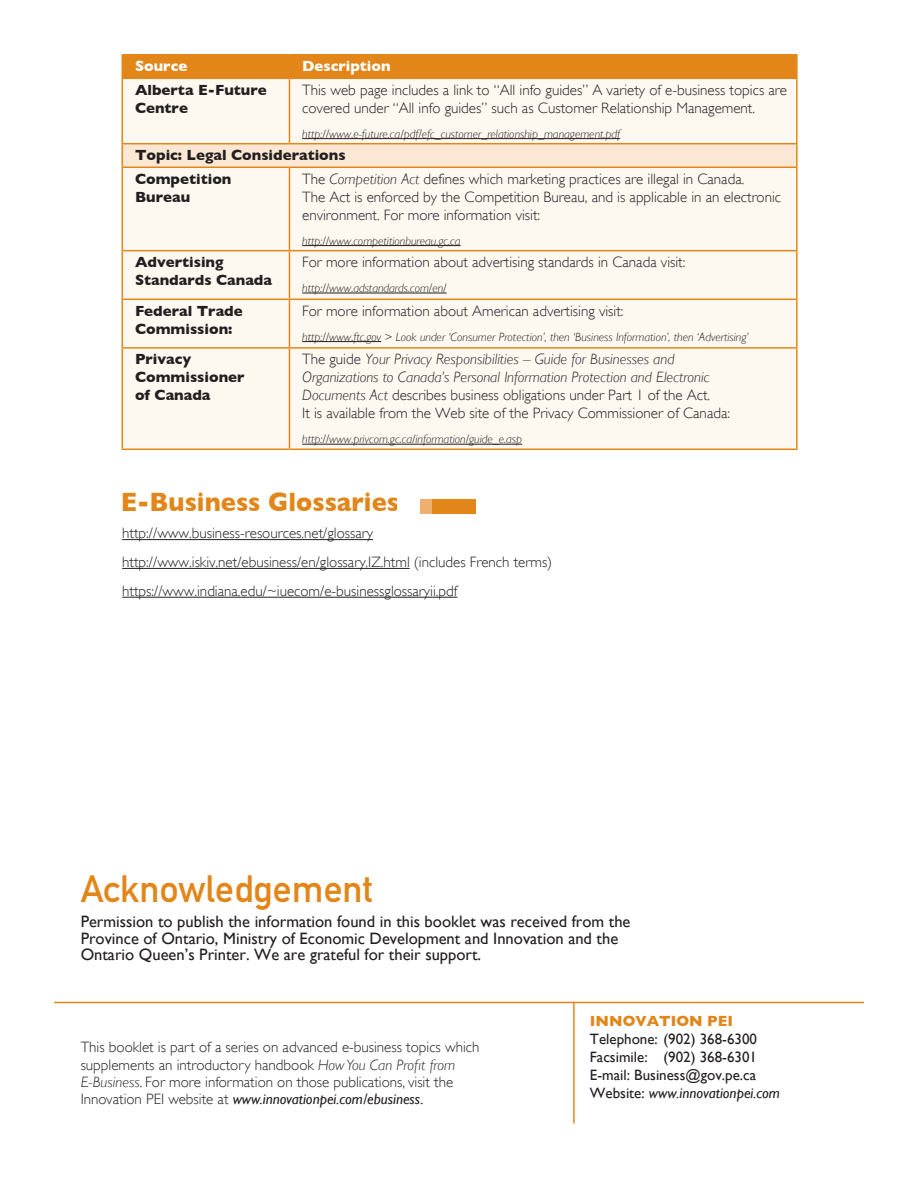
<style>
.page{position:relative;width:918px;height:1188px;background:#fff}
.page>*{position:absolute;margin:0;border:0;box-sizing:border-box;transform-origin:0 0}
.Page_bodytext{font:37.5px "DIN Mittelschrift Std";color:#e2861a}
.Page_bodytext-2{font:700 27px "Gill Sans";color:#e2861a;scale:.94 1}
.Page_notes{font:16.5px/16.5px "Gill Sans";color:#231f20}
.Page_bodytext-3{font:300 15px/18px "Gill Sans";color:#231f20}
.Page_bodytext-4{font:italic 300 15px/18px "Gill Sans";color:#231f20}
.Page_bodytext-5{font:700 15px/18px "Gill Sans";color:#231f20}
.Page_notes-2{font:15px "Gill Sans";color:#231f20}
.Page_bodytext-6{font:italic 15px "Gill Sans";color:#231f20}
.Page_notes-3{font:italic 15px "Gill Sans";color:#231f20}
.Page_bodytext-7{font:700 15px "Gill Sans";color:#fff}
.Page_notes-4{font:700 15px "Gill Sans";color:#e2861a}
.Page_bodytext-8{font:italic 300 12px "Gill Sans";color:#231f20}
.s1{font-style:italic}
.s2{font-style:normal}
.s3{font-weight:300;font-style:normal}
</style>
<div class="page">
<div style="left:123px;top:79px;width:673px;height:370px;background:#fdf8f0"></div>
<div style="left:122px;top:144px;width:675px;height:23px;background:#fae8d4"></div>
<hr style="left:122px;top:54px;width:167px;height:2px;background:#e2861a">
<hr style="left:289px;top:54px;width:509px;height:2px;background:#e2861a">
<div style="left:122px;top:55px;width:674px;height:23px;background:#e2861a"></div>
<hr style="left:796px;top:56px;width:2px;height:22px;background:#e2861a">
<hr style="left:122px;top:78px;width:167px;height:1px;background:#e2861a">
<hr style="left:289px;top:78px;width:509px;height:1px;background:#e2861a">
<hr style="left:122px;top:79px;width:1px;height:64px;background:#e2861a">
<hr style="left:289px;top:79px;width:1px;height:64px;background:#e2861a">
<hr style="left:796px;top:79px;width:2px;height:64px;background:#e2861a">
<hr style="left:122px;top:143px;width:167px;height:1px;background:#e2861a">
<svg style="left:122px;top:144px;width:1px;height:23px"></svg>
<hr style="left:289px;top:143px;width:509px;height:1px;background:#e2861a">
<hr style="left:796px;top:144px;width:2px;height:23px;background:#e2861a">
<hr style="left:122px;top:167px;width:167px;height:1px;background:#e2861a">
<hr style="left:122px;top:168px;width:1px;height:82px;background:#e2861a">
<hr style="left:289px;top:167px;width:509px;height:1px;background:#e2861a">
<hr style="left:289px;top:168px;width:1px;height:82px;background:#e2861a">
<hr style="left:796px;top:168px;width:2px;height:82px;background:#e2861a">
<hr style="left:122px;top:250px;width:167px;height:1px;background:#e2861a">
<hr style="left:122px;top:251px;width:1px;height:48px;background:#e2861a">
<hr style="left:289px;top:250px;width:509px;height:1px;background:#e2861a">
<hr style="left:289px;top:251px;width:1px;height:48px;background:#e2861a">
<hr style="left:796px;top:251px;width:2px;height:48px;background:#e2861a">
<hr style="left:122px;top:299px;width:167px;height:1px;background:#e2861a">
<hr style="left:122px;top:300px;width:1px;height:47px;background:#e2861a">
<hr style="left:289px;top:299px;width:509px;height:1px;background:#e2861a">
<hr style="left:289px;top:300px;width:1px;height:47px;background:#e2861a">
<hr style="left:796px;top:300px;width:2px;height:47px;background:#e2861a">
<hr style="left:122px;top:347px;width:167px;height:2px;background:#e2861a">
<hr style="left:122px;top:349px;width:1px;height:100px;background:#e2861a">
<hr style="left:289px;top:347px;width:509px;height:2px;background:#e2861a">
<hr style="left:289px;top:349px;width:1px;height:100px;background:#e2861a">
<hr style="left:796px;top:349px;width:2px;height:100px;background:#e2861a">
<hr style="left:122px;top:449px;width:167px;height:1px;background:#e2861a">
<hr style="left:289px;top:449px;width:509px;height:1px;background:#e2861a">
<hr style="left:302px;top:138px;width:318px;height:1px;background:#231f20">
<hr style="left:302px;top:245px;width:159px;height:1px;background:#231f20">
<hr style="left:302px;top:293px;width:145px;height:1px;background:#231f20">
<hr style="left:302px;top:341px;width:79px;height:1px;background:#231f20">
<hr style="left:302px;top:444px;width:220px;height:1px;background:#231f20">
<div style="left:432px;top:499px;width:44px;height:15px;background:#e2861a"></div>
<div style="left:420px;top:499px;width:12px;height:15px;background:#efb06f"></div>
<hr style="left:122px;top:539px;width:251px;height:1px;background:#231f20">
<hr style="left:122px;top:568px;width:288px;height:1px;background:#231f20">
<hr style="left:122px;top:597px;width:335px;height:1px;background:#231f20">
<hr style="left:54px;top:1002px;width:810px;height:1px;background:#e2861a">
<hr style="left:573px;top:1002px;width:2px;height:121px;background:#e2861a">
<p class="Page_bodytext-7" style="left:135px;top:57px;width:54px">Source</p>
<p class="Page_bodytext-7" style="left:302px;top:57px;width:90px">Description</p>
<p class="Page_bodytext-5" style="left:135px;top:80px;width:133px">Alberta E-Future<br>Centre</p>
<p class="Page_bodytext-3" style="left:302px;top:80px;width:486px">This web page includes a link to “All info guides” A variety of e-business topics are covered under “All info guides” such as Customer Relationship Management.</p>
<p class="Page_bodytext-8" style="left:302px;top:127px;width:319px">http://www.e-future.ca/pdf/efc_customer_relationship_management.pdf</p>
<p class="Page_bodytext-5" style="left:135px;top:146px;width:212px">Topic: Legal Considerations</p>
<p class="Page_bodytext-5" style="left:135px;top:169px;width:98px">Competition<br>Bureau</p>
<p class="Page_bodytext-3" style="left:302px;top:169px;width:480px">The <span class="s1">Competition Act</span> defines which marketing practices are illegal in Canada.<br>The Act is enforced by the Competition Bureau, and is applicable in an electronic environment. For more information visit:</p>
<p class="Page_bodytext-8" style="left:302px;top:234px;width:160px">http://www.competitionbureau.gc.ca</p>
<p class="Page_bodytext-5" style="left:135px;top:253px;width:139px">Advertising<br>Standards Canada</p>
<p class="Page_bodytext-3" style="left:302px;top:252px;width:385px">For more information about advertising standards in Canada visit:</p>
<p class="Page_bodytext-8" style="left:302px;top:281px;width:146px">http://www.adstandards.com/en/</p>
<p class="Page_bodytext-5" style="left:135px;top:301px;width:109px">Federal Trade<br>Commission:</p>
<p class="Page_bodytext-3" style="left:302px;top:301px;width:323px">For more information about American advertising visit:</p>
<p class="Page_bodytext-8" style="left:302px;top:330px;width:448px">http://www.ftc.gov &gt; Look under ‘Consumer Protection’, then ‘Business Information’, then ‘Advertising’</p>
<p class="Page_bodytext-5" style="left:135px;top:350px;width:111px">Privacy<br>Commissioner of Canada</p>
<p class="Page_bodytext-4" style="left:302px;top:350px;width:429px"><span class="s2">The guide</span> Your Privacy Responsibilities – Guide for Businesses and Organizations to Canada’s Personal Information Protection and Electronic Documents Act <span class="s2">describes business obligations under Part 1 of the Act.<br>It is available from the Web site of the Privacy Commissioner of Canada:</span></p>
<p class="Page_bodytext-8" style="left:302px;top:433px;width:221px">http://www.privcom.gc.ca/information/guide_e.asp</p>
<p class="Page_bodytext-2" style="left:121px;top:486px;width:298px">E-Business Glossaries</p>
<p class="Page_bodytext-3" style="left:122px;top:524px;width:252px">http://www.business-resources.net/glossary</p>
<p class="Page_bodytext-3" style="left:122px;top:553px;width:432px">http://www.iskiv.net/ebusiness/en/glossary.IZ.html (includes French terms)</p>
<p class="Page_bodytext-3" style="left:122px;top:581px;width:337px">https://www.indiana.edu/~iuecom/e-businessglossaryii.pdf</p>
<p class="Page_bodytext" style="left:81px;top:867px;width:294px">Acknowledgement</p>
<p class="Page_notes" style="left:81px;top:913px;width:551px">Permission to publish the information found in this booklet was received from the<br>Province of Ontario, Ministry of Economic Development and Innovation and the<br>Ontario Queen’s Printer. We are grateful for their support.</p>
<p class="Page_bodytext-3" style="left:81px;top:1038px;width:400px">This booklet is part of a series on advanced e-business topics which</p>
<p class="Page_bodytext-3" style="left:81px;top:1055px;width:376px">supplements an introductory handbook <span class="s1">How You Can Profit from</span></p>
<p class="Page_bodytext-3" style="left:81px;top:1072px;width:374px"><span class="s1">E-Business</span>. For more information on those publications, visit the</p>
<p class="Page_bodytext-6" style="left:81px;top:1090px;width:345px"><span class="s3">Innovation PEI website at</span> www.innovationpei.com/ebusiness.</p>
<p class="Page_notes-4" style="left:590px;top:1012px;width:145px">INNOVATION PEI</p>
<p class="Page_notes-2" style="left:590px;top:1030px;width:169px">Telephone: (902) 368-6300</p>
<p class="Page_notes-2" style="left:590px;top:1048px;width:169px">Facsimile: (902) 368-6301</p>
<p class="Page_notes-2" style="left:590px;top:1066px;width:168px">E-mail: Business@gov.pe.ca</p>
<p class="Page_notes-3" style="left:590px;top:1084px;width:192px"><span class="s2">Website:</span> www.innovationpei.com</p>
</div>
